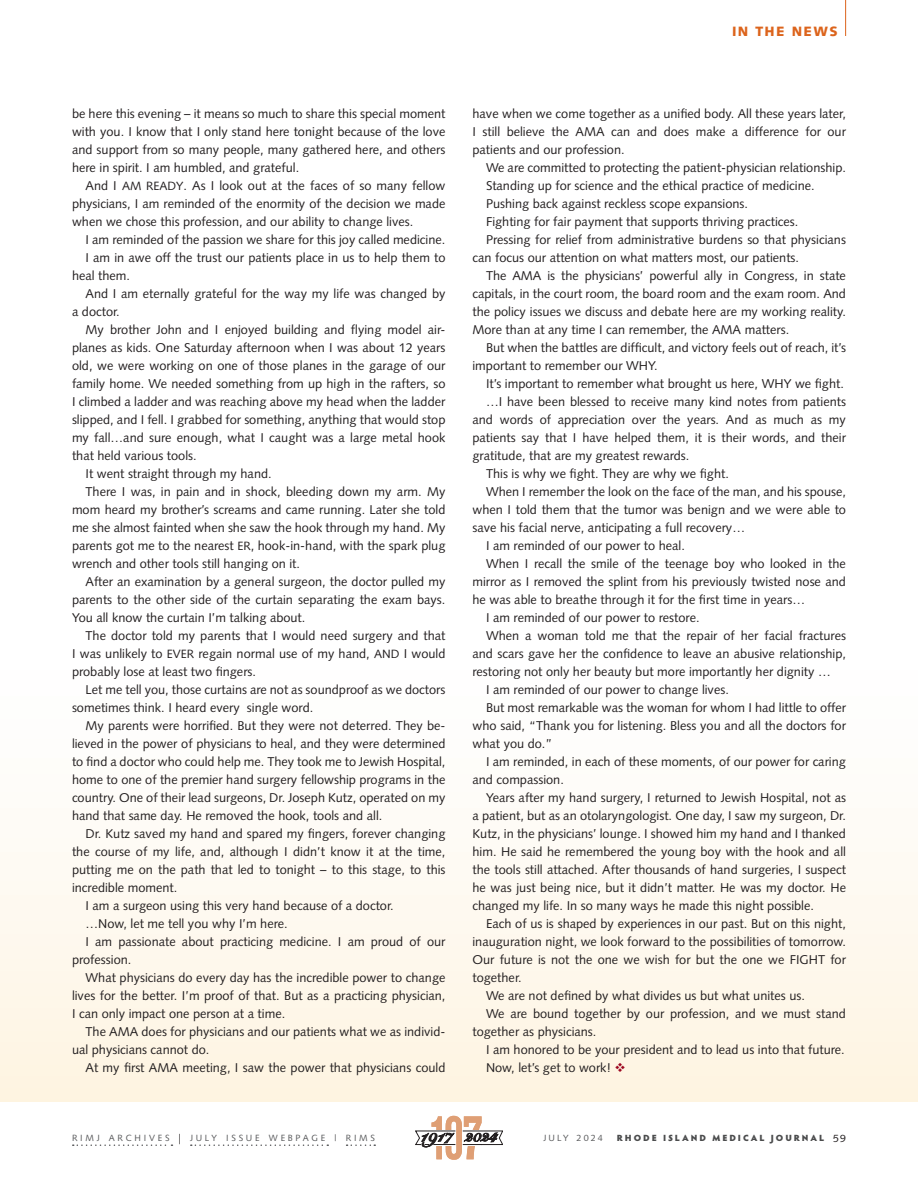
<style>
.page{position:relative;width:918px;height:1188px;background:#fff}
.page>*{position:absolute;margin:0;border:0;box-sizing:border-box;transform-origin:0 0}
.t1{font:900 13.65px "Snell Roundhand";color:#231f20}
.dept_orange{font:900 13.5px "Syntax";letter-spacing:.1em;color:#dc641c}
.People_text__8_5_12{font:12.75px/18px "Syntax";color:#231f20;text-align:justify}
.t2{font:9px "Syntax";letter-spacing:.305em;color:#57585a}
.t3{font:900 9px "Hypatia Sans Pro";letter-spacing:.215em;color:#4b4c4d}
.t4{font:9px "Syntax";letter-spacing:.235em;color:#57585a}
.s1{font-size:12px}
.s2{color:#9d061f}
.s3{font-size:13.5px;color:#231f20}
.s4{font-family:"Syntax";font-weight:400;font-size:10.5px;color:#231f20}
</style>
<div class="page">
<svg style="left:415px;top:1116px;width:88px;height:44px"></svg>
<div style="left:0;top:650px;width:918px;height:452px;background:linear-gradient(to bottom,#feffff,#fef4e2)"></div>
<hr style="left:845px;top:0;width:1px;height:36px;background:#dc641c">
<svg style="left:73px;top:1144px;width:99px;height:2px"></svg>
<svg style="left:191px;top:1144px;width:137px;height:2px"></svg>
<svg style="left:347px;top:1144px;width:28px;height:2px"></svg>
<p class="dept_orange" style="left:732px;top:23px;width:107px">IN THE NEWS</p>
<p class="People_text__8_5_12" style="left:72px;top:104px;width:375px">be here this evening – it means so much to share this special moment with you. I know that I only stand here tonight because of the love and support from so many people, many gathered here, and others here in spirit. I am humbled, and grateful.</p>
<p class="People_text__8_5_12" style="left:72px;top:176px;width:375px;text-indent:14px">And I <span class="s1">AM READY</span>. As I look out at the faces of so many fellow physicians, I am reminded of the enormity of the decision we made when we chose this profession, and our ability to change lives.</p>
<p class="People_text__8_5_12" style="left:86px;top:230px;width:361px">I am reminded of the passion we share for this joy called medicine.</p>
<p class="People_text__8_5_12" style="left:72px;top:248px;width:375px;text-indent:14px">I am in awe off the trust our patients place in us to help them to heal them.</p>
<p class="People_text__8_5_12" style="left:72px;top:284px;width:375px;text-indent:14px">And I am eternally grateful for the way my life was changed by a doctor.</p>
<p class="People_text__8_5_12" style="left:72px;top:320px;width:375px;text-indent:14px">My brother John and I enjoyed building and flying model air&shy;planes as kids. One Saturday afternoon when I was about 12 years old, we were working on one of those planes in the garage of our family home. We needed something from up high in the rafters, so I climbed a ladder and was reaching above my head when the ladder slipped, and I fell. I grabbed for something, anything that would stop my fall…and sure enough, what I caught was a large metal hook that held various tools.</p>
<p class="People_text__8_5_12" style="left:86px;top:464px;width:188px">It went straight through my hand.</p>
<p class="People_text__8_5_12" style="left:72px;top:482px;width:375px;text-indent:14px">There I was, in pain and in shock, bleeding down my arm. My mom heard my brother’s screams and came running. Later she told me she almost fainted when she saw the hook through my hand. My parents got me to the nearest <span class="s1">ER</span>, hook-in-hand, with the spark plug wrench and other tools still hanging on it.</p>
<p class="People_text__8_5_12" style="left:72px;top:572px;width:375px;text-indent:14px">After an examination by a general surgeon, the doctor pulled my parents to the other side of the curtain separating the exam bays.<br>You all know the curtain I’m talking about.</p>
<p class="People_text__8_5_12" style="left:72px;top:626px;width:375px;text-indent:14px">The doctor told my parents that I would need surgery and that I was unlikely to <span class="s1">EVER</span> regain normal use of my hand, <span class="s1">AND</span> I would probably lose at least two fingers.</p>
<p class="People_text__8_5_12" style="left:72px;top:680px;width:375px;text-indent:14px">Let me tell you, those curtains are not as soundproof as we doctors sometimes think. I heard every single word.</p>
<p class="People_text__8_5_12" style="left:72px;top:716px;width:375px;text-indent:14px">My parents were horrified. But they were not deterred. They be&shy;lieved in the power of physicians to heal, and they were determined to find a doctor who could help me. They took me to Jewish Hospital, home to one of the premier hand surgery fellowship programs in the country. One of their lead surgeons, Dr. Joseph Kutz, operated on my hand that same day. He removed the hook, tools and all.</p>
<p class="People_text__8_5_12" style="left:72px;top:824px;width:375px;text-indent:14px">Dr. Kutz saved my hand and spared my fingers, forever changing the course of my life, and, although I didn’t know it at the time, putting me on the path that led to tonight – to this stage, to this incredible moment.</p>
<p class="People_text__8_5_12" style="left:86px;top:896px;width:310px">I am a surgeon using this very hand because of a doctor.</p>
<p class="People_text__8_5_12" style="left:86px;top:914px;width:204px">…Now, let me tell you why I’m here.</p>
<p class="People_text__8_5_12" style="left:72px;top:932px;width:375px;text-indent:14px">I am passionate about practicing medicine. I am proud of our profession.</p>
<p class="People_text__8_5_12" style="left:72px;top:968px;width:375px;text-indent:14px">What physicians do every day has the incredible power to change lives for the better. I’m proof of that. But as a practicing physician, I can only impact one person at a time.</p>
<p class="People_text__8_5_12" style="left:72px;top:1022px;width:375px;text-indent:14px">The AMA does for physicians and our patients what we as individ&shy;ual physicians cannot do.</p>
<p class="People_text__8_5_12" style="left:86px;top:1058px;width:361px">At my first AMA meeting, I saw the power that physicians could</p>
<p class="People_text__8_5_12" style="left:472px;top:104px;width:375px">have when we come together as a unified body. All these years later, I still believe the AMA can and does make a difference for our patients and our profession.</p>
<p class="People_text__8_5_12" style="left:486px;top:158px;width:361px">We are committed to protecting the patient-physician relationship.</p>
<p class="People_text__8_5_12" style="left:486px;top:176px;width:330px">Standing up for science and the ethical practice of medicine.</p>
<p class="People_text__8_5_12" style="left:486px;top:194px;width:264px">Pushing back against reckless scope expansions.</p>
<p class="People_text__8_5_12" style="left:486px;top:212px;width:314px">Fighting for fair payment that supports thriving practices.</p>
<p class="People_text__8_5_12" style="left:472px;top:230px;width:375px;text-indent:14px">Pressing for relief from administrative burdens so that physicians can focus our attention on what matters most, our patients.</p>
<p class="People_text__8_5_12" style="left:472px;top:266px;width:375px;text-indent:14px">The AMA is the physicians’ powerful ally in Congress, in state capitals, in the court room, the board room and the exam room. And the policy issues we discuss and debate here are my working reality.<br>More than at any time I can remember, the AMA matters.</p>
<p class="People_text__8_5_12" style="left:472px;top:338px;width:375px;text-indent:14px">But when the battles are difficult, and victory feels out of reach, it’s important to remember our WHY.</p>
<p class="People_text__8_5_12" style="left:486px;top:374px;width:359px">It’s important to remember what brought us here, WHY we fight.</p>
<p class="People_text__8_5_12" style="left:472px;top:392px;width:375px;text-indent:14px">…I have been blessed to receive many kind notes from patients and words of appreciation over the years. And as much as my patients say that I have helped them, it is their words, and their gratitude, that are my greatest rewards.</p>
<p class="People_text__8_5_12" style="left:486px;top:464px;width:244px">This is why we fight. They are why we fight.</p>
<p class="People_text__8_5_12" style="left:472px;top:482px;width:375px;text-indent:14px">When I remember the look on the face of the man, and his spouse, when I told them that the tumor was benign and we were able to save his facial nerve, anticipating a full recovery…</p>
<p class="People_text__8_5_12" style="left:486px;top:536px;width:200px">I am reminded of our power to heal.</p>
<p class="People_text__8_5_12" style="left:472px;top:554px;width:375px;text-indent:14px">When I recall the smile of the teenage boy who looked in the mirror as I removed the splint from his previously twisted nose and he was able to breathe through it for the first time in years…</p>
<p class="People_text__8_5_12" style="left:486px;top:608px;width:215px">I am reminded of our power to restore.</p>
<p class="People_text__8_5_12" style="left:472px;top:626px;width:375px;text-indent:14px">When a woman told me that the repair of her facial fractures and scars gave her the confidence to leave an abusive relationship, restoring not only her beauty but more importantly her dignity …</p>
<p class="People_text__8_5_12" style="left:486px;top:680px;width:244px">I am reminded of our power to change lives.</p>
<p class="People_text__8_5_12" style="left:472px;top:698px;width:375px;text-indent:14px">But most remarkable was the woman for whom I had little to offer who said, “Thank you for listening. Bless you and all the doctors for what you do.”</p>
<p class="People_text__8_5_12" style="left:472px;top:752px;width:375px;text-indent:14px">I am reminded, in each of these moments, of our power for caring and compassion.</p>
<p class="People_text__8_5_12" style="left:472px;top:788px;width:375px;text-indent:14px">Years after my hand surgery, I returned to Jewish Hospital, not as a patient, but as an otolaryngologist. One day, I saw my surgeon, Dr.<br>Kutz, in the physicians’ lounge. I showed him my hand and I thanked him. He said he remembered the young boy with the hook and all the tools still attached. After thousands of hand surgeries, I suspect he was just being nice, but it didn’t matter. He was my doctor. He changed my life. In so many ways he made this night possible.</p>
<p class="People_text__8_5_12" style="left:472px;top:914px;width:375px;text-indent:14px">Each of us is shaped by experiences in our past. But on this night, inauguration night, we look forward to the possibilities of tomorrow.<br>Our future is not the one we wish for but the one we FIGHT for together.</p>
<p class="People_text__8_5_12" style="left:486px;top:986px;width:320px">We are not defined by what divides us but what unites us.</p>
<p class="People_text__8_5_12" style="left:472px;top:1004px;width:375px;text-indent:14px">We are bound together by our profession, and we must stand together as physicians.</p>
<p class="People_text__8_5_12" style="left:486px;top:1040px;width:360px">I am honored to be your president and to lead us into that future.</p>
<p class="People_text__8_5_12" style="left:486px;top:1058px;width:141px">Now, let’s get to work! <span class="s2">❖</span></p>
<p class="t1" style="left:489px;top:1129px;width:9px">4</p>
<p class="t2" style="left:72px;top:1132px;width:305px">RIMJ ARCHIVES <span class="s3">|</span> JULY ISSUE WEBPAGE | RIMS</p>
<p class="t4" style="left:544px;top:1132px;width:61px">JULY 2024</p>
<p class="t3" style="left:617px;top:1131px;width:231px">RHODE ISLAND MEDICAL JOURNAL <span class="s4">59</span></p>
</div>
